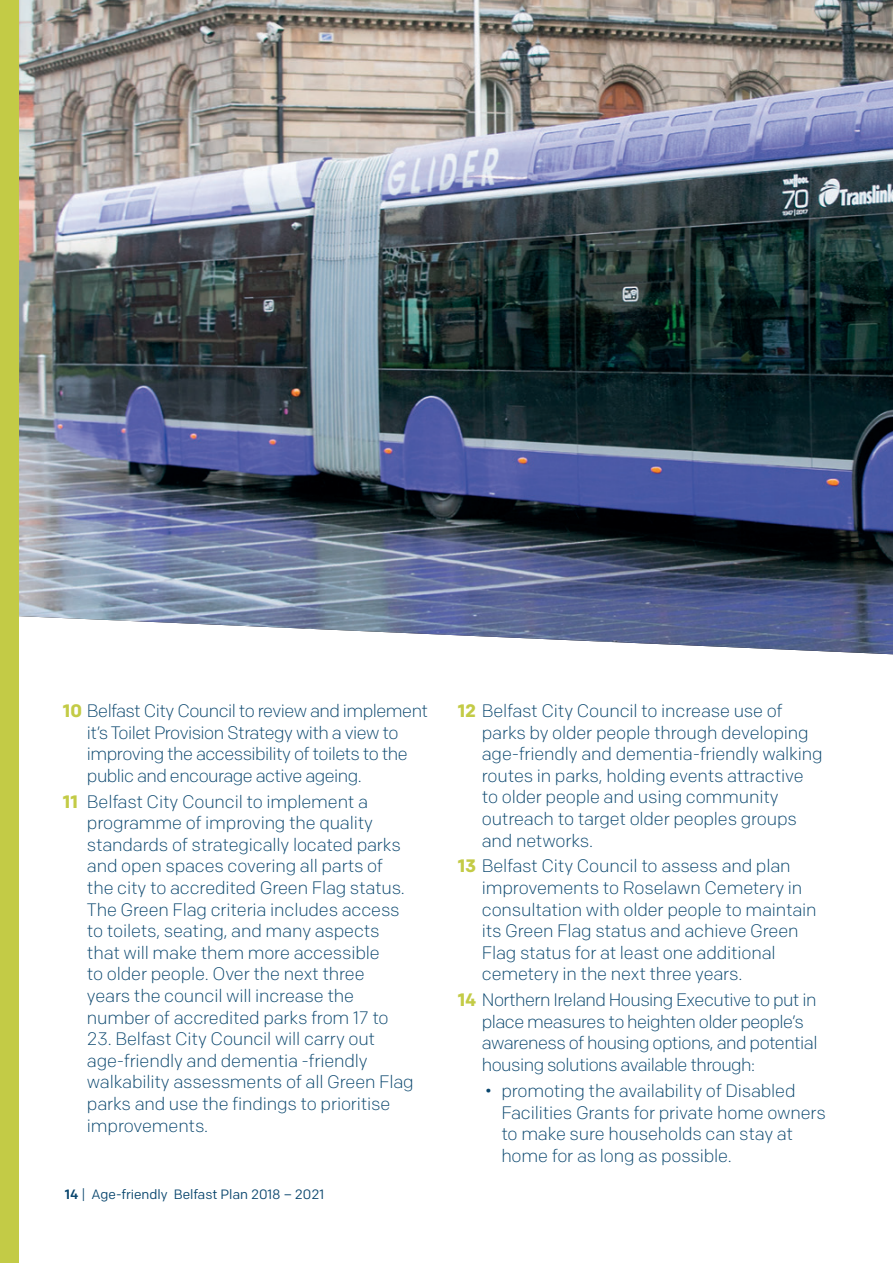
<style>
.page{position:relative;width:893px;height:1263px;background:#fff}
.page>*{position:absolute;margin:0;border:0;box-sizing:border-box;transform-origin:0 0}
.BULLET{font:300 18px/21.6px "Colfax";letter-spacing:-.01em;color:#08456d}
.BULLET-2{font:300 18px/21.6px "Colfax";letter-spacing:-.03em;color:#08456d}
.t1{font:13.5px "Colfax";color:#08456d}
.s1{font-weight:700;color:#c3cb46}
.s2{font-weight:500}
</style>
<div class="page">
<img style="left:19px;top:0;width:874px;height:654px">
<div style="left:0;top:0;width:19px;height:1263px;background:#c3cb46"></div>
<p class="BULLET-2" style="left:87px;top:700px;width:343px;text-indent:-24px"><span class="s1">10</span> Belfast City Council to review and implement it’s Toilet Provision Strategy with a view to improving the accessibility of toilets to the public and encourage active ageing.</p>
<p class="BULLET" style="left:87px;top:790px;width:319px;text-indent:-24px"><span class="s1">11</span> Belfast City Council to implement a programme of improving the quality standards of strategically located parks and open spaces covering all parts of the city to accredited Green Flag status.<br>The Green Flag criteria includes access to toilets, seating, and many aspects that will make them more accessible<br>to older people. Over the next three years the council will increase the number of accredited parks from 17 to</p>
<p class="BULLET" style="left:87px;top:1028px;width:328px">23. Belfast City Council will carry out age-friendly and dementia -friendly walkability assessments of all Green Flag parks and use the findings to prioritise improvements.</p>
<p class="t1" style="left:65px;top:1186px;width:261px"><span class="s2">14</span> | Age-friendly Belfast Plan 2018 – 2021</p>
<p class="BULLET" style="left:482px;top:700px;width:342px;text-indent:-24px"><span class="s1">12</span> Belfast City Council to increase use of parks by older people through developing age-friendly and dementia-friendly walking routes in parks, holding events attractive to older people and using community outreach to target older peoples groups and networks.</p>
<p class="BULLET" style="left:482px;top:855px;width:336px;text-indent:-24px"><span class="s1">13</span> Belfast City Council to assess and plan improvements to Roselawn Cemetery in consultation with older people to maintain its Green Flag status and achieve Green Flag status for at least one additional cemetery in the next three years.</p>
<p class="BULLET-2" style="left:482px;top:989px;width:337px;text-indent:-24px"><span class="s1">14</span> Northern Ireland Housing Executive to put in place measures to heighten older people’s awareness of housing options, and potential housing solutions available through:</p>
<p class="BULLET" style="left:501px;top:1080px;width:326px;text-indent:-16px">• promoting the availability of Disabled Facilities Grants for private home owners to make sure households can stay at home for as long as possible.</p>
</div>
